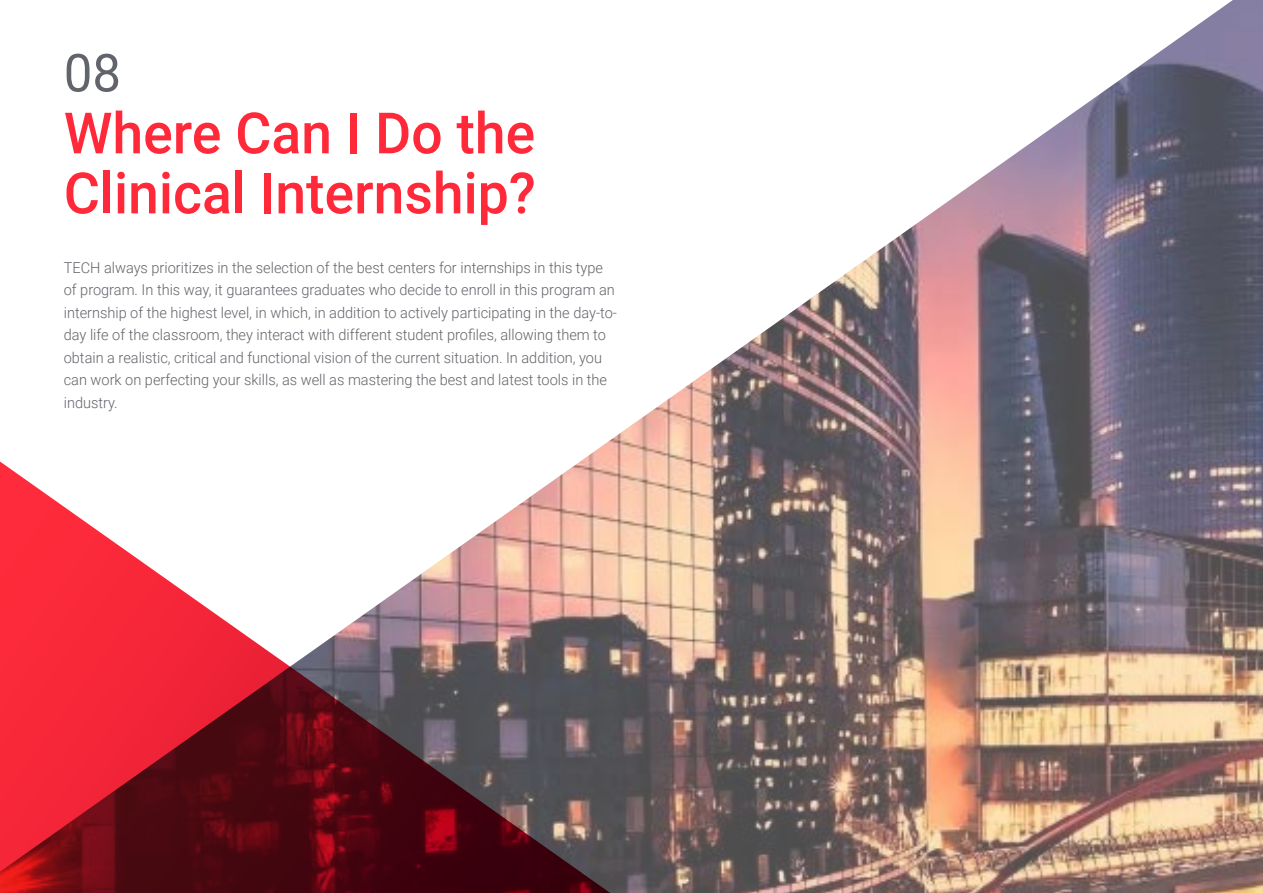
<style>
.page{position:relative;width:1263px;height:893px;background:#fff}
.page>*{position:absolute;margin:0;border:0;box-sizing:border-box;transform-origin:0 0}
.t1{font:500 57px/60px "Roboto";color:#ff293a}
.t2{font:52.5px "Roboto";color:#61646a}
.t3{font:300 15px/22.5px "Roboto";color:#61646a}
</style>
<div class="page">
<img style="left:602px;top:0;width:661px;height:893px">
<svg style="left:0;top:446px;width:640px;height:447px"></svg>
<h2 class="t2" style="left:64px;top:36px;width:59px">08</h2>
<h1 class="t1" style="left:64px;top:101px;width:473px">Where Can I Do the<br>Clinical Internship?</h1>
<p class="t3" style="left:64px;top:256px;width:555px">TECH always prioritizes in the selection of the best centers for internships in this type of program. In this way, it guarantees graduates who decide to enroll in this program an internship of the highest level, in which, in addition to actively participating in the day-to&shy;day life of the classroom, they interact with different student profiles, allowing them to obtain a realistic, critical and functional vision of the current situation. In addition, you can work on perfecting your skills, as well as mastering the best and latest tools in the industry.</p>
</div>
